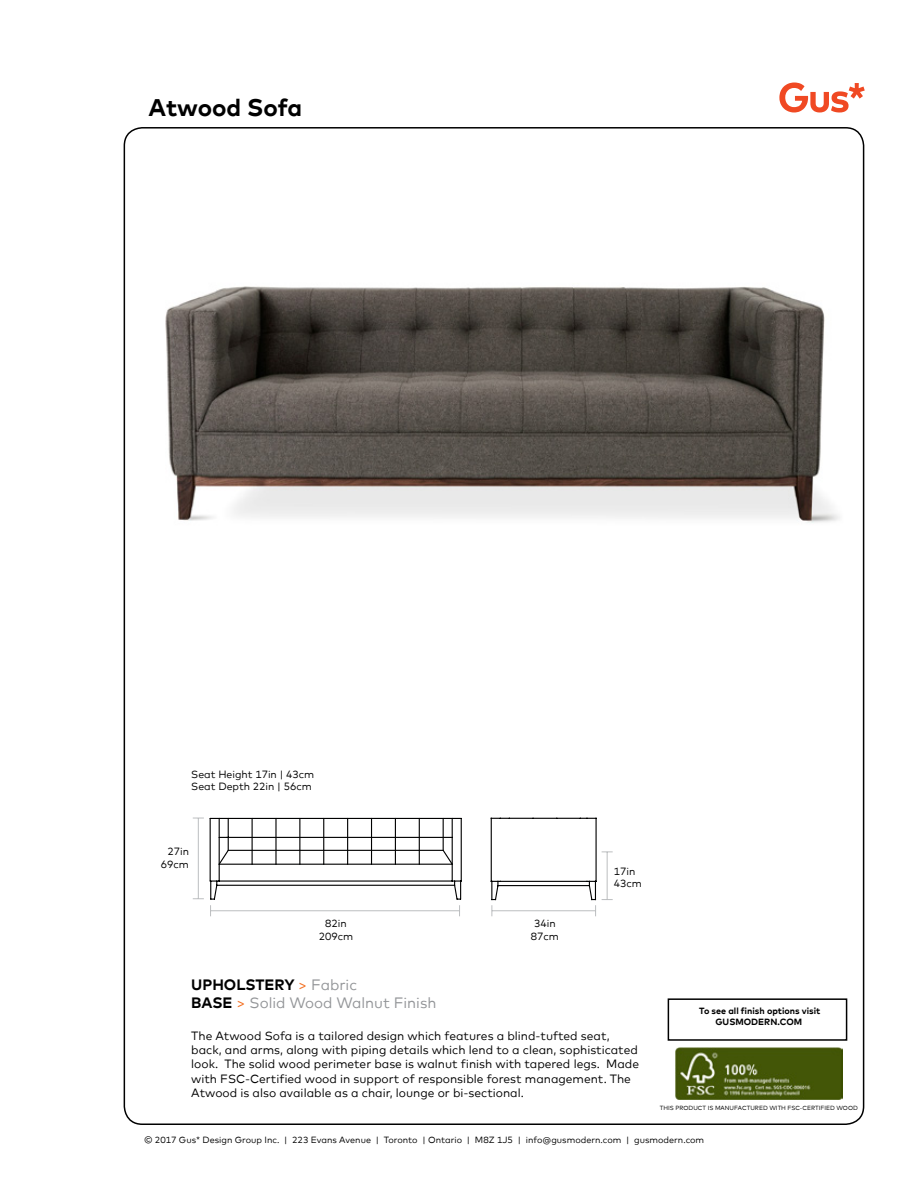
<style>
.page{position:relative;width:918px;height:1188px;background:#fff}
.page>*{position:absolute;margin:0;border:0;box-sizing:border-box;transform-origin:0 0}
.t1{font:700 24px "Mark";color:#000}
.t2{font:15px/18px "Mark";color:#939598}
.t3{font:12px/14.4px "Mark";color:#000}
.t4{font:10.5px/12.6px "Mark";color:#000;text-align:center}
.t5{font:9px "Mark";color:#000}
.t6{font:700 9px/10.8px "Mark";color:#000;text-align:center}
.t7{font:6px "Mark";color:#000}
.s1{font-weight:700;color:#000}
.s2{color:#f36f21}
</style>
<div class="page">
<svg style="left:779px;top:83px;width:86px;height:30px"></svg>
<img style="left:165px;top:286px;width:675px;height:237px">
<svg style="left:193px;top:817px;width:269px;height:99px"></svg>
<hr style="left:211px;top:910px;width:249px;height:1px;background:#bcbec0">
<svg style="left:490px;top:817px;width:123px;height:99px"></svg>
<hr style="left:492px;top:910px;width:104px;height:1px;background:#bcbec0">
<div style="left:668px;top:998px;width:179px;height:43px;border:2px solid #000"></div>
<img style="left:676px;top:1048px;width:167px;height:52px">
<h1 class="t1" style="left:148px;top:92px;width:155px">Atwood Sofa</h1>
<p class="t4" style="left:191px;top:768px;width:125px;text-align:left">Seat Height 17in | 43cm<br>Seat Depth 22in | 56cm</p>
<p class="t4" style="left:161px;top:845px;width:30px;text-align:right">27in<br>69cm</p>
<p class="t4" style="left:319px;top:917px;width:36px">82in<br>209cm</p>
<p class="t4" style="left:531px;top:917px;width:30px">34in<br>87cm</p>
<p class="t4" style="left:614px;top:865px;width:30px;text-align:left">17in<br>43cm</p>
<p class="t2" style="left:191px;top:975px;width:247px"><span class="s1">UPHOLSTERY</span> <span class="s2">&gt;</span> Fabric<br><span class="s1">BASE</span> <span class="s2">&gt;</span> Solid Wood Walnut Finish</p>
<p class="t3" style="left:191px;top:1028px;width:449px">The Atwood Sofa is a tailored design which features a blind-tufted seat, back, and arms, along with piping details which lend to a clean, sophisticated look. The solid wood perimeter base is walnut finish with tapered legs. Made with FSC-Certified wood in support of responsible forest management. The Atwood is also available as a chair, lounge or bi-sectional.</p>
<p class="t6" style="left:699px;top:1005px;width:123px">To see all finish options visit<br>GUSMODERN.COM</p>
<p class="t7" style="left:660px;top:1105px;width:200px">THIS PRODUCT IS MANUFACTURED WITH FSC-CERTIFIED WOOD</p>
<p class="t5" style="left:144px;top:1134px;width:562px">© 2017 Gus* Design Group Inc. | 223 Evans Avenue | Toronto | Ontario | M8Z 1J5 | info@gusmodern.com | gusmodern.com</p>
</div>
